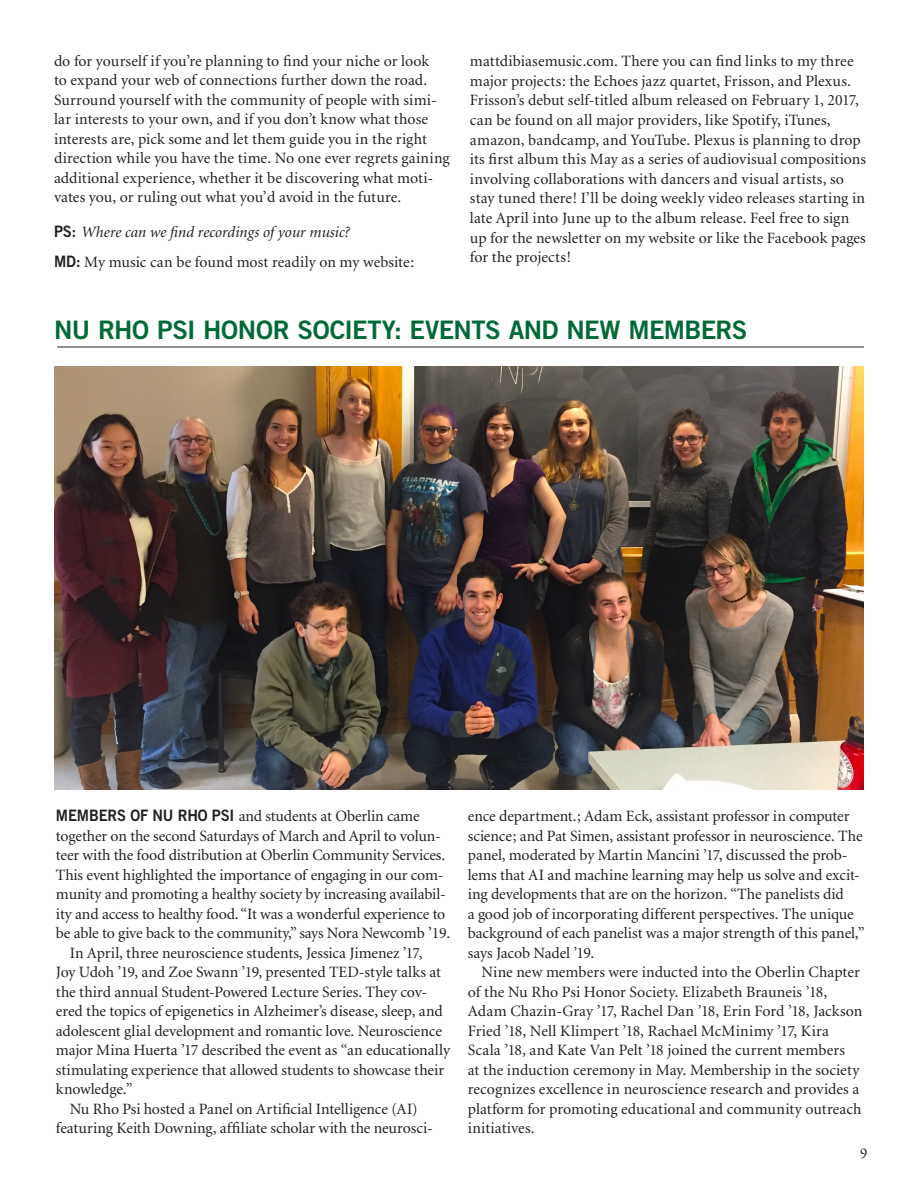
<style>
.page{position:relative;width:918px;height:1188px;background:#fff}
.page>*{position:absolute;margin:0;border:0;box-sizing:border-box;transform-origin:0 0}
.t1{font:25.5px "Trade Gothic LT Std Bd 2";letter-spacing:-.02em;color:#006a37}
.t2{font:15.75px/19.5px "Minion";letter-spacing:-.005em;color:#231f20}
.t3{font:15px "Garamond Premr Pro";color:#231f20}
.s1{font-family:"Trade Gothic LT Std Bd 2"}
.s2{font-style:italic}
</style>
<div class="page">
<img style="left:54px;top:366px;width:810px;height:424px">
<hr style="left:57px;top:347px;width:807px;height:1px;background:#231f20">
<p class="t2" style="left:54px;top:52px;width:397px">do for yourself if you’re planning to find your niche or look<br>to expand your web of connections further down the road.<br>Surround yourself with the community of people with simi&shy;lar interests to your own, and if you don’t know what those interests are, pick some and let them guide you in the right direction while you have the time. No one ever regrets gaining additional experience, whether it be discovering what moti&shy;vates you, or ruling out what you’d avoid in the future.</p>
<p class="t2" style="left:54px;top:217px;width:362px;line-height:30.2px"><span class="s1">PS:</span> <span class="s2">Where can we find recordings of your music?<br></span><span class="s1">MD:</span> My music can be found most readily on my website:</p>
<p class="t2" style="left:470px;top:52px;width:398px">mattdibiasemusic.com. There you can find links to my three major projects: the Echoes jazz quartet, Frisson, and Plexus.<br>Frisson’s debut self-titled album released on February 1, 2017, can be found on all major providers, like Spotify, iTunes, amazon, bandcamp, and YouTube. Plexus is planning to drop its first album this May as a series of audiovisual compositions involving collaborations with dancers and visual artists, so stay tuned there! I’ll be doing weekly video releases starting in late April into June up to the album release. Feel free to sign up for the newsletter on my website or like the Facebook pages for the projects!</p>
<h1 class="t1" style="left:54px;top:314px;width:695px">NU RHO PSI HONOR SOCIETY: EVENTS AND NEW MEMBERS</h1>
<p class="t2" style="left:56px;top:807px;width:365px"><span class="s1">MEMBERS OF NU RHO PSI</span> and students at Oberlin came</p>
<p class="t2" style="left:56px;top:827px;width:386px">together on the second Saturdays of March and April to volun-</p>
<p class="t2" style="left:56px;top:846px;width:391px">teer with the food distribution at Oberlin Community Services.</p>
<p class="t2" style="left:56px;top:866px;width:389px">This event highlighted the importance of engaging in our com-</p>
<p class="t2" style="left:56px;top:885px;width:391px">munity and promoting a healthy society by increasing availabil-</p>
<p class="t2" style="left:56px;top:905px;width:391px">ity and access to healthy food. “It was a wonderful experience to</p>
<p class="t2" style="left:56px;top:924px;width:396px">be able to give back to the community,” says Nora Newcomb ’19.</p>
<p class="t2" style="left:70px;top:944px;width:354px">In April, three neuroscience students, Jessica Jimenez ’17,</p>
<p class="t2" style="left:56px;top:963px;width:386px">Joy Udoh ’19, and Zoe Swann ’19, presented TED-style talks at</p>
<p class="t2" style="left:56px;top:983px;width:373px">the third annual Student-Powered Lecture Series. They cov-</p>
<p class="t2" style="left:56px;top:1002px;width:388px">ered the topics of epigenetics in Alzheimer’s disease, sleep, and</p>
<p class="t2" style="left:56px;top:1022px;width:388px">adolescent glial development and romantic love. Neuroscience</p>
<p class="t2" style="left:56px;top:1041px;width:396px">major Mina Huerta ’17 described the event as “an educationally</p>
<p class="t2" style="left:56px;top:1061px;width:390px">stimulating experience that allowed students to showcase their</p>
<p class="t2" style="left:56px;top:1080px;width:78px">knowledge.”</p>
<p class="t2" style="left:70px;top:1100px;width:350px">Nu Rho Psi hosted a Panel on Artificial Intelligence (AI)</p>
<p class="t2" style="left:56px;top:1119px;width:378px">featuring Keith Downing, affiliate scholar with the neurosci-</p>
<p class="t2" style="left:468px;top:807px;width:398px">ence department.; Adam Eck, assistant professor in computer science; and Pat Simen, assistant professor in neuroscience. The panel, moderated by Martin Mancini ’17, discussed the prob&shy;lems that AI and machine learning may help us solve and excit&shy;ing developments that are on the horizon. “The panelists did<br>a good job of incorporating different perspectives. The unique background of each panelist was a major strength of this panel,” says Jacob Nadel ’19.</p>
<p class="t2" style="left:468px;top:963px;width:396px;text-indent:14px">Nine new members were inducted into the Oberlin Chapter of the Nu Rho Psi Honor Society. Elizabeth Brauneis ’18, Adam Chazin-Gray ’17, Rachel Dan ’18, Erin Ford ’18, Jackson Fried ’18, Nell Klimpert ’18, Rachael McMinimy ’17, Kira Scala ’18, and Kate Van Pelt ’18 joined the current members<br>at the induction ceremony in May. Membership in the society recognizes excellence in neuroscience research and provides a platform for promoting educational and community outreach initiatives.</p>
<p class="t3" style="left:860px;top:1144px;width:9px">9</p>
</div>
